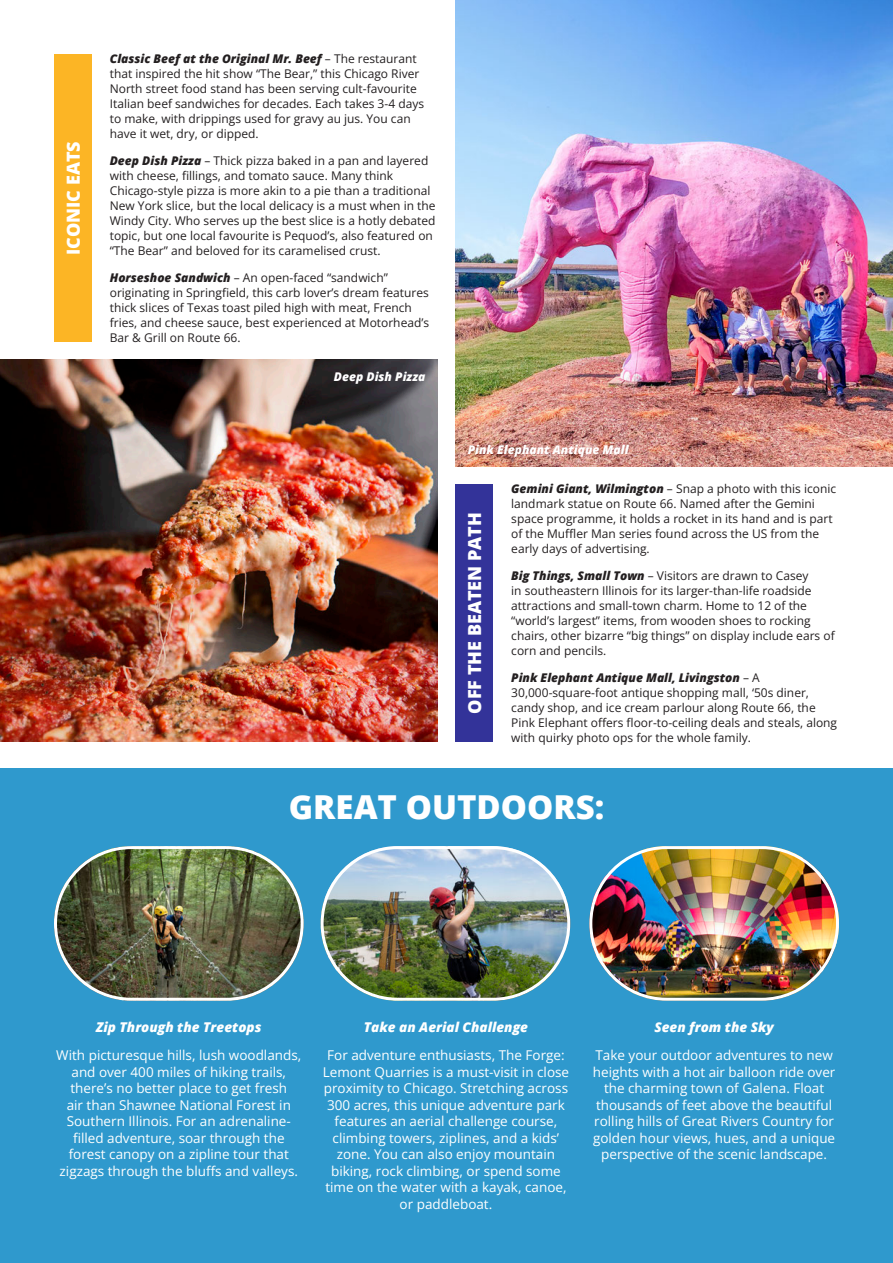
<style>
.page{position:relative;width:893px;height:1263px;background:#fff}
.page>*{position:absolute;margin:0;border:0;box-sizing:border-box;transform-origin:0 0}
.t1{font:800 33px "Open Sans";color:#fff}
.t2{font:800 18px "Open Sans";color:#fff}
.t3{font:13.5px/16.5px "Open Sans";color:#fff;text-align:center}
.t4{font:italic 800 13.5px "Open Sans";color:#fff}
.t5{font:12px/15px "Open Sans";color:#231f20}
.t6{font:italic 800 12px "Open Sans";color:#fff}
.s1{font-weight:800;font-style:italic}
</style>
<div class="page">
<div style="left:1px;top:768px;width:892px;height:495px;background:#2f99cd"></div>
<img style="left:321px;top:846px;width:249px;height:155px;border-radius:77px">
<div style="left:321px;top:846px;width:249px;height:155px;border:3px solid #fff;border-radius:76px"></div>
<img style="left:54px;top:846px;width:250px;height:155px;border-radius:77px">
<div style="left:54px;top:846px;width:250px;height:155px;border:3px solid #fff;border-radius:76px"></div>
<img style="left:589px;top:846px;width:250px;height:155px;border-radius:77px">
<div style="left:589px;top:846px;width:250px;height:155px;border:3px solid #fff;border-radius:76px"></div>
<img style="left:1px;top:360px;width:436px;height:382px">
<img style="left:455px;top:0;width:438px;height:466px">
<div style="left:54px;top:55px;width:38px;height:287px;background:#fcb525"></div>
<div style="left:455px;top:484px;width:38px;height:258px;background:#339"></div>
<p class="t2" style="left:60px;top:255px;width:115px;rotate:-90deg">ICONIC EATS</p>
<p class="t5" style="left:110px;top:50px;width:316px"><span class="s1">Classic Beef at the Original Mr. Beef</span> – The restaurant that inspired the hit show “The Bear,” this Chicago River North street food stand has been serving cult-favourite Italian beef sandwiches for decades. Each takes 3-4 days to make, with drippings used for gravy au jus. You can have it wet, dry, or dipped.</p>
<p class="t5" style="left:110px;top:152px;width:327px"><span class="s1">Deep Dish Pizza</span> – Thick pizza baked in a pan and layered with cheese, fillings, and tomato sauce. Many think Chicago-style pizza is more akin to a pie than a traditional New York slice, but the local delicacy is a must when in the Windy City. Who serves up the best slice is a hotly debated topic, but one local favourite is Pequod’s, also featured on “The Bear” and beloved for its caramelised crust.</p>
<p class="t5" style="left:110px;top:269px;width:321px"><span class="s1">Horseshoe Sandwich</span> – An open-faced “sandwich” originating in Springfield, this carb lover’s dream features thick slices of Texas toast piled high with meat, French fries, and cheese sauce, best experienced at Motorhead’s Bar &amp; Grill on Route 66.</p>
<p class="t6" style="left:334px;top:367px;width:93px">Deep Dish Pizza</p>
<p class="t6" style="left:468px;top:441px;width:162px">Pink Elephant Antique Mall</p>
<p class="t2" style="left:461px;top:714px;width:203px;rotate:-90deg">OFF THE BEATEN PATH</p>
<p class="t5" style="left:511px;top:481px;width:326px"><span class="s1">Gemini Giant, Wilmington</span> – Snap a photo with this iconic landmark statue on Route 66. Named after the Gemini space programme, it holds a rocket in its hand and is part of the Muffler Man series found across the US from the early days of advertising.</p>
<p class="t5" style="left:511px;top:568px;width:325px"><span class="s1">Big Things, Small Town</span> – Visitors are drawn to Casey<br>in southeastern Illinois for its larger-than-life roadside attractions and small-town charm. Home to 12 of the “world’s largest” items, from wooden shoes to rocking chairs, other bizarre “big things” on display include ears of corn and pencils.</p>
<p class="t5" style="left:511px;top:670px;width:327px"><span class="s1">Pink Elephant Antique Mall, Livingston</span> – A 30,000-square-foot antique shopping mall, ‘50s diner, candy shop, and ice cream parlour along Route 66, the Pink Elephant offers floor-to-ceiling deals and steals, along with quirky photo ops for the whole family.</p>
<p class="t1" style="left:289px;top:782px;width:317px">GREAT OUTDOORS:</p>
<p class="t4" style="left:96px;top:1017px;width:167px">Zip Through the Treetops</p>
<p class="t3" style="left:56px;top:1047px;width:247px">With picturesque hills, lush woodlands, and over 400 miles of hiking trails, there’s no better place to get fresh<br>air than Shawnee National Forest in Southern Illinois. For an adrenaline&shy;filled adventure, soar through the forest canopy on a zipline tour that zigzags through the bluffs and valleys.</p>
<p class="t4" style="left:364px;top:1017px;width:166px">Take an Aerial Challenge</p>
<p class="t3" style="left:323px;top:1047px;width:248px">For adventure enthusiasts, The Forge:<br>Lemont Quarries is a must-visit in close proximity to Chicago. Stretching across 300 acres, this unique adventure park features an aerial challenge course, climbing towers, ziplines, and a kids’ zone. You can also enjoy mountain biking, rock climbing, or spend some time on the water with a kayak, canoe, or paddleboat.</p>
<p class="t4" style="left:654px;top:1017px;width:121px">Seen from the Sky</p>
<p class="t3" style="left:593px;top:1047px;width:244px">Take your outdoor adventures to new heights with a hot air balloon ride over the charming town of Galena. Float thousands of feet above the beautiful rolling hills of Great Rivers Country for golden hour views, hues, and a unique perspective of the scenic landscape.</p>
</div>
